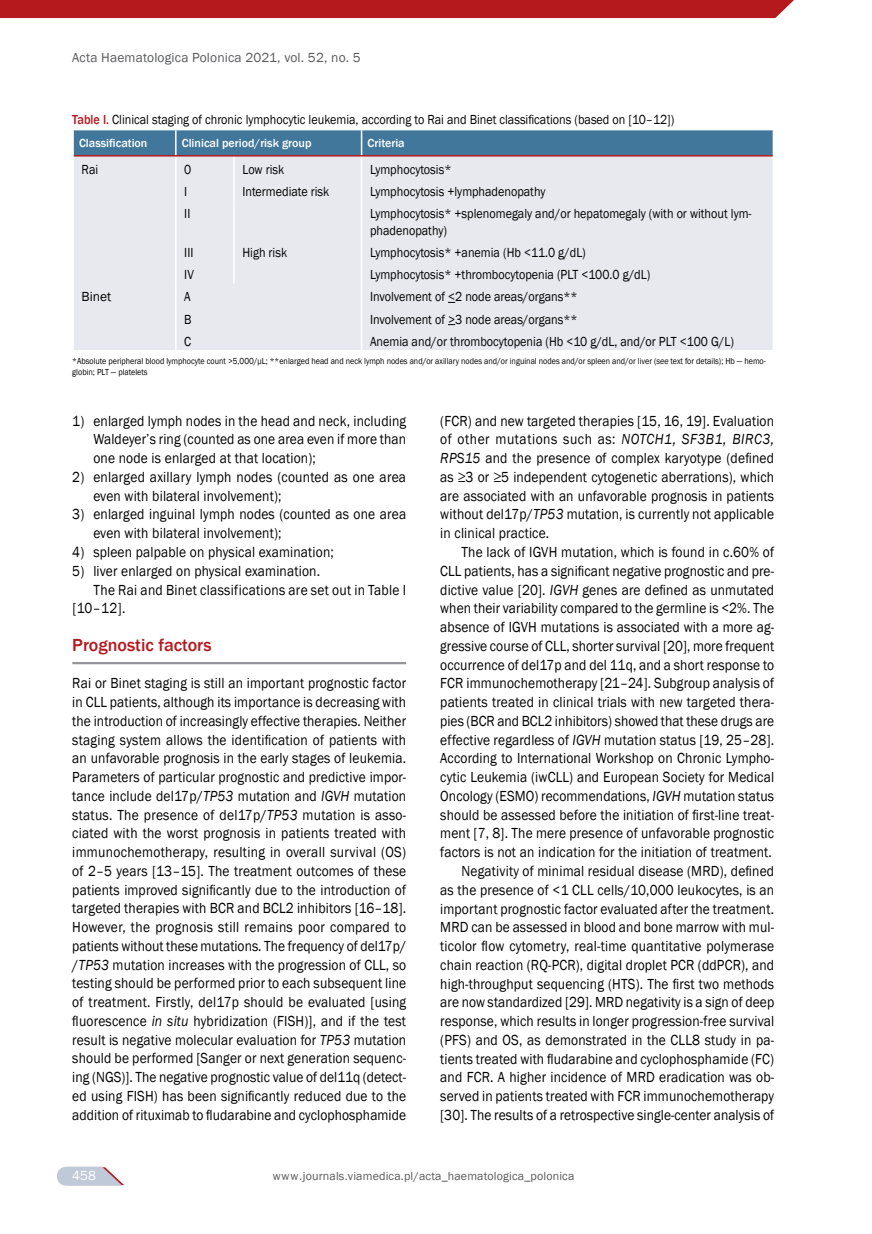
<style>
.page{position:relative;width:872px;height:1234px;background:#fff}
.page>*{position:absolute;margin:0;border:0;box-sizing:border-box;transform-origin:0 0}
.t1{font:500 18px "Franklin Gothic";color:#b5191e}
.t2{font:15px/18.8px "Franklin Gothic";letter-spacing:.01em;color:#000;text-align:justify;scale:.9 1}
.t3{font:13.5px/16.5px "Franklin Gothic";color:#000;scale:.9 1}
.t4{font:13.5px "Franklin Gothic";letter-spacing:.01em;color:#58595b}
.t5{font:13.5px "Franklin Gothic";color:#000}
.t6{font:13.5px "Franklin Gothic";color:#fff}
.t7{font:12px "Franklin Gothic";letter-spacing:.01em;color:#58595b}
.t8{font:500 12px "Franklin Gothic";color:#fff}
.t9{font:9px/10.9px "Franklin Gothic";color:#000;scale:.9 1}
.s1{font-weight:500;color:#b5191e}
.s2{font-style:italic}
</style>
<div class="page">
<div style="left:0;top:0;width:794px;height:18px;background:#b5191e"></div>
<svg style="left:57px;top:1166px;width:67px;height:19px"></svg>
<hr style="left:72px;top:662px;width:334px;height:2px;background:#939598">
<div style="left:74px;top:200px;width:698px;height:150px;background:#e7e9ef"></div>
<svg style="left:74px;top:130px;width:698px;height:70px;background:#acbecf"></svg>
<hr style="left:175px;top:200px;width:1px;height:39px;background:#fff">
<hr style="left:233px;top:200px;width:2px;height:39px;background:#fff">
<hr style="left:361px;top:200px;width:1px;height:39px;background:#fff">
<hr style="left:233px;top:239px;width:2px;height:22px;background:#fff">
<hr style="left:233px;top:261px;width:2px;height:22px;background:#fff">
<svg style="left:175px;top:239px;width:1px;height:111px"></svg>
<svg style="left:361px;top:239px;width:1px;height:111px"></svg>
<hr style="left:74px;top:155px;width:102px;height:1px;background:#b5191e">
<hr style="left:176px;top:155px;width:58px;height:1px;background:#b5191e">
<hr style="left:234px;top:155px;width:127px;height:1px;background:#b5191e">
<hr style="left:361px;top:155px;width:411px;height:1px;background:#b5191e">
<p class="t4" style="left:72px;top:49px;width:290px">Acta Haematologica Polonica 2021, vol. 52, no. 5</p>
<p class="t3" style="left:72px;top:112px;width:670px"><span class="s1">Table I.</span> Clinical staging of chronic lymphocytic leukemia, according to Rai and Binet classifications (based on [10–12])</p>
<p class="t8" style="left:79px;top:136px;width:70px">Classification</p>
<p class="t8" style="left:182px;top:136px;width:131px">Clinical period/risk group</p>
<p class="t8" style="left:367px;top:136px;width:39px">Criteria</p>
<p class="t3" style="left:82px;top:161px;width:20px">Rai</p>
<p class="t3" style="left:184px;top:161px;width:9px">0</p>
<p class="t3" style="left:242px;top:161px;width:48px">Low risk</p>
<p class="t3" style="left:370px;top:161px;width:92px">Lymphocytosis*</p>
<p class="t3" style="left:184px;top:183px;width:5px">I</p>
<p class="t3" style="left:242px;top:183px;width:98px">Intermediate risk</p>
<p class="t3" style="left:370px;top:183px;width:196px">Lymphocytosis +lymphadenopathy</p>
<p class="t3" style="left:184px;top:206px;width:8px">II</p>
<p class="t3" style="left:370px;top:206px;width:425px">Lymphocytosis* +splenomegaly and/or hepatomegaly (with or without lym&shy;phadenopathy)</p>
<p class="t3" style="left:184px;top:244px;width:12px">III</p>
<p class="t3" style="left:242px;top:244px;width:51px">High risk</p>
<p class="t3" style="left:370px;top:244px;width:241px">Lymphocytosis* +anemia (Hb &lt;11.0 g/dL)</p>
<p class="t3" style="left:184px;top:266px;width:12px">IV</p>
<p class="t3" style="left:370px;top:266px;width:313px">Lymphocytosis* +thrombocytopenia (PLT &lt;100.0 g/dL)</p>
<p class="t5" style="left:82px;top:288px;width:31px">Binet</p>
<p class="t3" style="left:184px;top:289px;width:9px">A</p>
<p class="t3" style="left:370px;top:289px;width:232px">Involvement of &lt;2 node areas/organs**</p>
<p class="t3" style="left:184px;top:311px;width:10px">B</p>
<p class="t3" style="left:370px;top:311px;width:232px">Involvement of &gt;3 node areas/organs**</p>
<p class="t3" style="left:184px;top:333px;width:9px">C</p>
<p class="t3" style="left:370px;top:333px;width:406px">Anemia and/or thrombocytopenia (Hb &lt;10 g/dL, and/or PLT &lt;100 G/L)</p>
<p class="t9" style="left:72px;top:355px;width:772px">*Absolute peripheral blood lymphocyte count &gt;5,000/µL; **enlarged head and neck lymph nodes and/or axillary nodes and/or inguinal nodes and/or spleen and/or liver (<span class="s2">see</span> text for details); Hb — hemo&shy;globin; PLT — platelets</p>
<p class="t2" style="left:93px;top:411px;width:349px;text-indent:-21px">1) enlarged lymph nodes in the head and neck, including Waldeyer’s ring (counted as one area even if more than one node is enlarged at that location);</p>
<p class="t2" style="left:93px;top:468px;width:349px;text-indent:-21px">2) enlarged axillary lymph nodes (counted as one area even with bilateral involvement);</p>
<p class="t2" style="left:93px;top:505px;width:349px;text-indent:-21px">3) enlarged inguinal lymph nodes (counted as one area even with bilateral involvement);</p>
<p class="t2" style="left:72px;top:543px;width:292px">4) spleen palpable on physical examination;</p>
<p class="t2" style="left:72px;top:561px;width:277px">5) liver enlarged on physical examination.</p>
<p class="t2" style="left:94px;top:580px;width:349px">The Rai and Binet classifications are set out in Table I</p>
<p class="t2" style="left:72px;top:599px;width:60px">[10–12].</p>
<p class="t1" style="left:72px;top:633px;width:141px">Prognostic factors</p>
<p class="t2" style="left:72px;top:674px;width:372px">Rai or Binet staging is still an important prognostic factor in CLL patients, although its importance is decreasing with the introduction of increasingly effective therapies. Neither staging system allows the identification of patients with an unfavorable prognosis in the early stages of leukemia.<br>Parameters of particular prognostic and predictive impor&shy;tance include del17p/<span class="s2">TP53</span> mutation and <span class="s2">IGVH</span> mutation status. The presence of del17p/<span class="s2">TP53</span> mutation is asso&shy;ciated with the worst prognosis in patients treated with immunochemotherapy, resulting in overall survival (OS) of 2–5 years [13–15]. The treatment outcomes of these patients improved significantly due to the introduction of targeted therapies with BCR and BCL2 inhibitors [16–18].<br>However, the prognosis still remains poor compared to patients without these mutations. The frequency of del17p/ /<span class="s2">TP53</span> mutation increases with the progression of CLL, so testing should be performed prior to each subsequent line of treatment. Firstly, del17p should be evaluated [using fluorescence <span class="s2">in situ</span> hybridization (FISH)], and if the test result is negative molecular evaluation for <span class="s2">TP53</span> mutation should be performed [Sanger or next generation sequenc&shy;ing (NGS)]. The negative prognostic value of del11q (detect&shy;ed using FISH) has been significantly reduced due to the addition of rituximab to fludarabine and cyclophosphamide</p>
<p class="t2" style="left:440px;top:411px;width:372px">(FCR) and new targeted therapies [15, 16, 19]. Evaluation of other mutations such as: <span class="s2">NOTCH1, SF3B1, BIRC3, RPS15</span> and the presence of complex karyotype (defined as ≥3 or ≥5 independent cytogenetic aberrations), which are associated with an unfavorable prognosis in patients without del17p/<span class="s2">TP53</span> mutation, is currently not applicable in clinical practice.</p>
<p class="t2" style="left:440px;top:543px;width:372px;text-align:right">The lack of IGVH mutation, which is found in c.60% of CLL patients, has a significant negative prognostic and pre&shy;dictive value [20]. <span class="s2">IGVH</span> genes are defined as unmutated when their variability compared to the germline is &lt;2%. The absence of IGVH mutations is associated with a more ag&shy;gressive course of CLL, shorter survival [20], more frequent occurrence of del17p and del 11q, and a short response to FCR immunochemotherapy [21–24]. Subgroup analysis of patients treated in clinical trials with new targeted thera&shy;pies (BCR and BCL2 inhibitors) showed that these drugs are effective regardless of <span class="s2">IGVH</span> mutation status [19, 25–28].<br>According to International Workshop on Chronic Lympho&shy;cytic Leukemia (iwCLL) and European Society for Medical Oncology (ESMO) recommendations, <span class="s2">IGVH</span> mutation status should be assessed before the initiation of first-line treat&shy;ment [7, 8]. The mere presence of unfavorable prognostic factors is not an indication for the initiation of treatment.<br>Negativity of minimal residual disease (MRD), defined<br>as the presence of &lt;1 CLL cells/10,000 leukocytes, is an important prognostic factor evaluated after the treatment.<br>MRD can be assessed in blood and bone marrow with mul&shy;ticolor flow cytometry, real-time quantitative polymerase chain reaction (RQ-PCR), digital droplet PCR (ddPCR), and high-throughput sequencing (HTS). The first two methods are now standardized [29]. MRD negativity is a sign of deep response, which results in longer progression-free survival (PFS) and OS, as demonstrated in the CLL8 study in pa&shy;tients treated with fludarabine and cyclophosphamide (FC) and FCR. A higher incidence of MRD eradication was ob&shy;served in patients treated with FCR immunochemotherapy [30]. The results of a retrospective single-center analysis of</p>
<p class="t6" style="left:72px;top:1166px;width:25px">458</p>
<p class="t7" style="left:273px;top:1167px;width:303px">www.journals.viamedica.pl/acta_haematologica_polonica</p>
</div>
